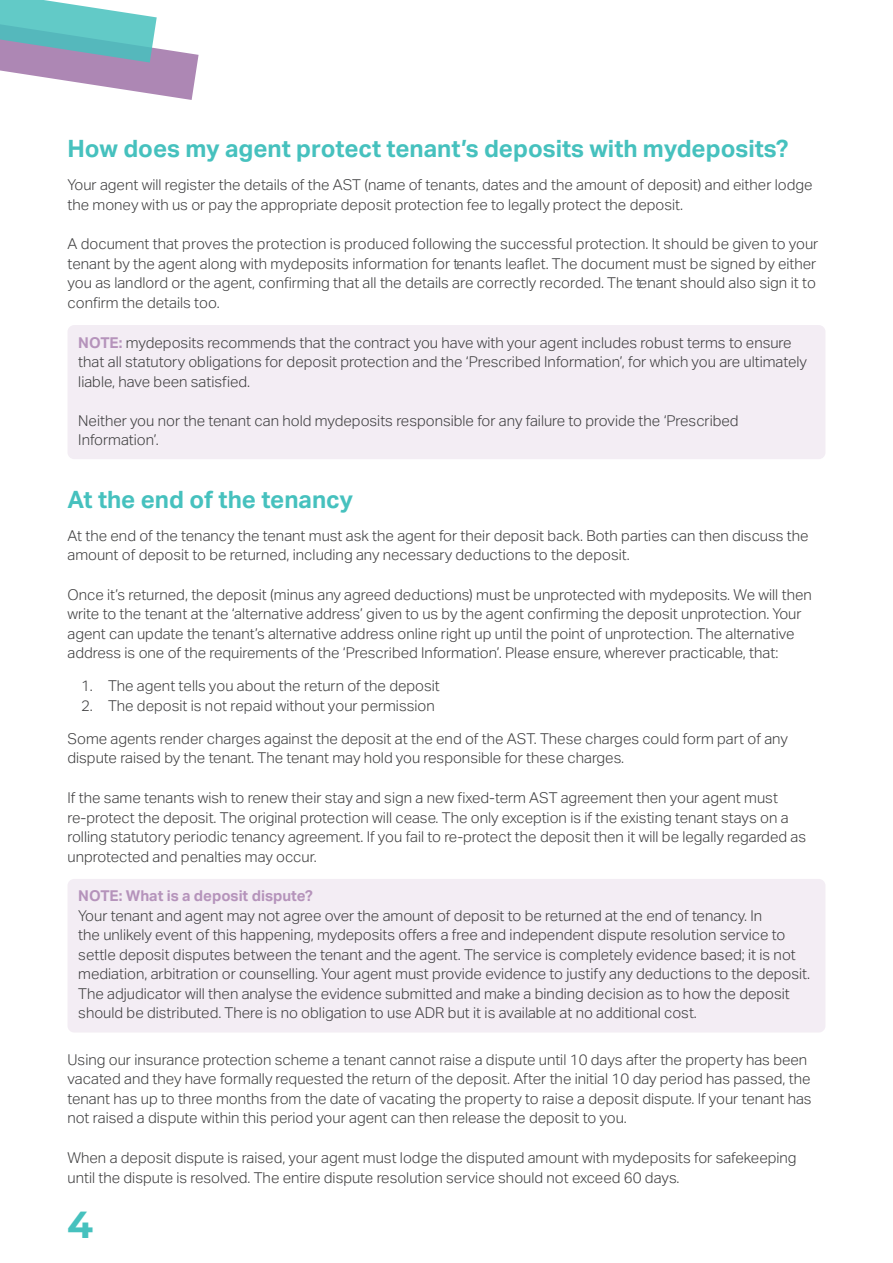
<style>
.page{position:relative;width:893px;height:1263px;background:#fff}
.page>*{position:absolute;margin:0;border:0;box-sizing:border-box;transform-origin:0 0}
.t1{font:700 37.5px "Montserrat";color:#46c1be}
.body_style{font:700 24px "Aktiv Grotesk";color:#46c1be}
.Subheading{font:700 24px "Aktiv Grotesk";color:#46c1be}
.body_style-2{font:300 15px/19.5px "Aktiv Grotesk";color:#3e3e3f}
.Tips{font:300 15px/19.5px "Aktiv Grotesk";color:#3e3e3f}
.s1{font-weight:700;color:#b593bb}
</style>
<div class="page">
<svg style="left:0;top:0;width:199px;height:100px"></svg>
<div style="left:68px;top:325px;width:757px;height:134px;background:#f3edf4;border-radius:7px"></div>
<div style="left:68px;top:879px;width:757px;height:153px;background:#f3edf4;border-radius:7px"></div>
<p class="body_style" style="left:68px;top:134px;width:723px">How does my agent protect tenant’s deposits with mydeposits?</p>
<p class="body_style-2" style="left:68px;top:175px;width:746px">Your agent will register the details of the AST (name of tenants, dates and the amount of deposit) and either lodge the money with us or pay the appropriate deposit protection fee to legally protect the deposit.</p>
<p class="body_style-2" style="left:68px;top:234px;width:752px">A document that proves the protection is produced following the successful protection. It should be given to your tenant by the agent along with mydeposits information for tenants leaflet. The document must be signed by either you as landlord or the agent, confirming that all the details are correctly recorded. The tenant should also sign it to confirm the details too.</p>
<p class="Tips" style="left:78px;top:332px;width:730px"><span class="s1">NOTE:</span> mydeposits recommends that the contract you have with your agent includes robust terms to ensure that all statutory obligations for deposit protection and the ‘Prescribed Information’, for which you are ultimately liable, have been satisfied.</p>
<p class="Tips" style="left:78px;top:410px;width:662px">Neither you nor the tenant can hold mydeposits responsible for any failure to provide the ‘Prescribed<br>Information’.</p>
<p class="Subheading" style="left:68px;top:484px;width:287px">At the end of the tenancy</p>
<p class="body_style-2" style="left:68px;top:525px;width:743px">At the end of the tenancy the tenant must ask the agent for their deposit back. Both parties can then discuss the amount of deposit to be returned, including any necessary deductions to the deposit.</p>
<p class="body_style-2" style="left:68px;top:585px;width:746px">Once it’s returned, the deposit (minus any agreed deductions) must be unprotected with mydeposits. We will then write to the tenant at the ‘alternative address’ given to us by the agent confirming the deposit unprotection. Your agent can update the tenant’s alternative address online right up until the point of unprotection. The alternative address is one of the requirements of the ‘Prescribed Information’. Please ensure, wherever practicable, that:</p>
<p class="Tips" style="left:81px;top:676px;width:360px">1. The agent tells you about the return of the deposit</p>
<p class="Tips" style="left:81px;top:696px;width:355px">2. The deposit is not repaid without your permission</p>
<p class="body_style-2" style="left:68px;top:729px;width:722px">Some agents render charges against the deposit at the end of the AST. These charges could form part of any dispute raised by the tenant. The tenant may hold you responsible for these charges.</p>
<p class="body_style-2" style="left:68px;top:788px;width:740px">If the same tenants wish to renew their stay and sign a new fixed-term AST agreement then your agent must re-protect the deposit. The original protection will cease. The only exception is if the existing tenant stays on a rolling statutory periodic tenancy agreement. If you fail to re-protect the deposit then it will be legally regarded as unprotected and penalties may occur.</p>
<p class="Tips" style="left:78px;top:886px;width:733px"><span class="s1">NOTE: What is a deposit dispute?<br></span>Your tenant and agent may not agree over the amount of deposit to be returned at the end of tenancy. In<br>the unlikely event of this happening, mydeposits offers a free and independent dispute resolution service to settle deposit disputes between the tenant and the agent. The service is completely evidence based; it is not mediation, arbitration or counselling. Your agent must provide evidence to justify any deductions to the deposit.<br>The adjudicator will then analyse the evidence submitted and make a binding decision as to how the deposit should be distributed. There is no obligation to use ADR but it is available at no additional cost.</p>
<p class="body_style-2" style="left:68px;top:1050px;width:746px">Using our insurance protection scheme a tenant cannot raise a dispute until 10 days after the property has been vacated and they have formally requested the return of the deposit. After the initial 10 day period has passed, the tenant has up to three months from the date of vacating the property to raise a deposit dispute. If your tenant has not raised a dispute within this period your agent can then release the deposit to you.</p>
<p class="body_style-2" style="left:68px;top:1148px;width:731px">When a deposit dispute is raised, your agent must lodge the disputed amount with mydeposits for safekeeping until the dispute is resolved. The entire dispute resolution service should not exceed 60 days.</p>
<h1 class="t1" style="left:67px;top:1197px;width:27px">4</h1>
</div>
